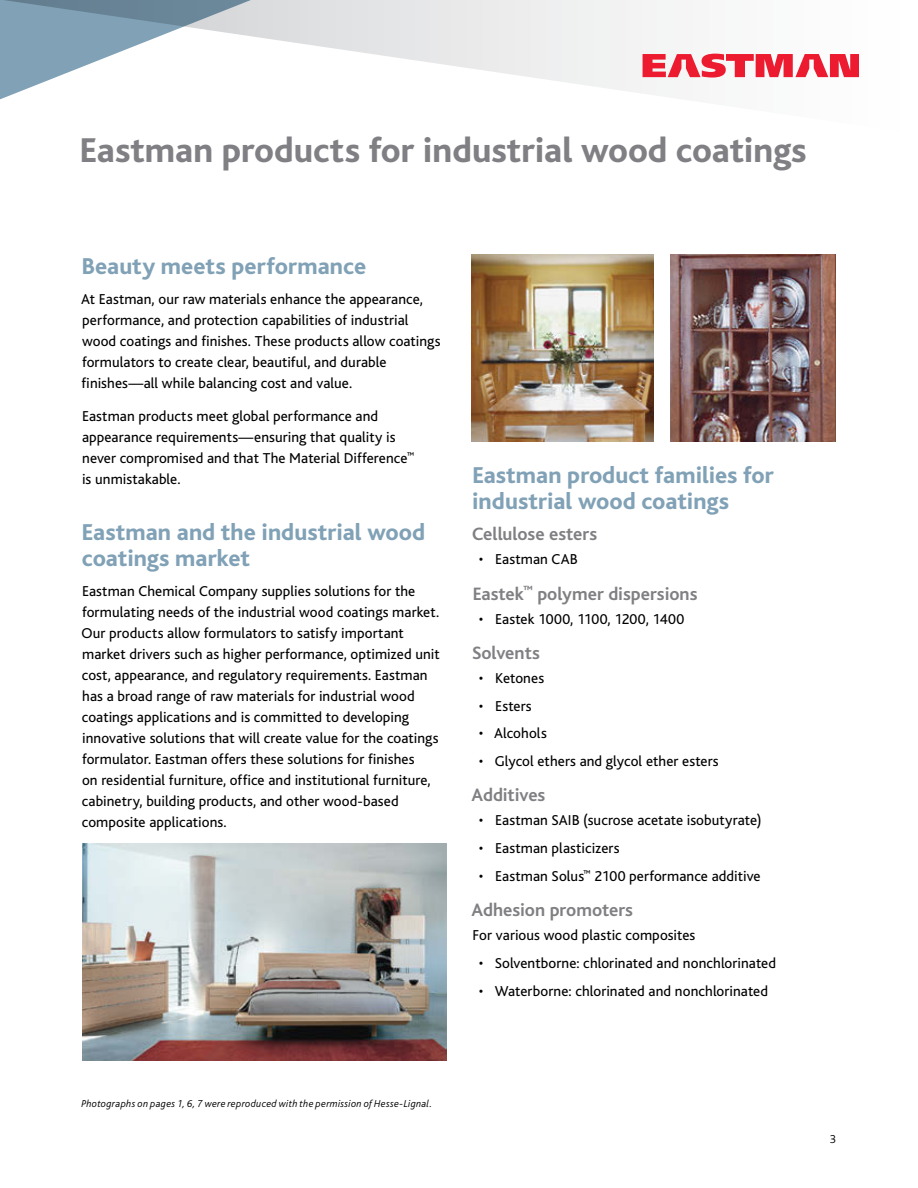
<style>
.page{position:relative;width:918px;height:1188px;background:#fff}
.page>*{position:absolute;margin:0;border:0;box-sizing:border-box;transform-origin:0 0}
.Section_Title{font:800 36px "Bliss";letter-spacing:-.005em;color:#807f83}
.Heads{font:800 24px/26.2px "Bliss";color:#80a1b6}
.Sub_Heads{font:700 18.75px "Bliss";color:#807f83}
.Body_Copy{font:15px/21px "Bliss";letter-spacing:.005em;color:#000}
.Notes{font:300 12px "Bliss";color:#000}
.Notes-2{font:italic 300 10.5px "Bliss";letter-spacing:.02em;color:#000}
</style>
<div class="page">
<svg style="left:0;top:0;width:721px;height:100px"></svg>
<svg style="left:643px;top:54px;width:216px;height:24px"></svg>
<img style="left:82px;top:843px;width:364px;height:218px">
<img style="left:472px;top:254px;width:182px;height:188px">
<img style="left:671px;top:254px;width:165px;height:188px">
<p class="Section_Title" style="left:80px;top:132px;width:728px">Eastman products for industrial wood coatings</p>
<p class="Heads" style="left:82px;top:253px;width:286px">Beauty meets performance</p>
<p class="Body_Copy" style="left:81px;top:289px;width:361px">At Eastman, our raw materials enhance the appearance, performance, and protection capabilities of industrial wood coatings and finishes. These products allow coatings formulators to create clear, beautiful, and durable finishes—all while balancing cost and value.</p>
<p class="Body_Copy" style="left:82px;top:406px;width:334px">Eastman products meet global performance and appearance requirements—ensuring that quality is never compromised and that The Material Difference<sup>™ </sup>is unmistakable.</p>
<p class="Heads" style="left:82px;top:519px;width:345px">Eastman and the industrial wood coatings market</p>
<p class="Body_Copy" style="left:82px;top:581px;width:360px">Eastman Chemical Company supplies solutions for the formulating needs of the industrial wood coatings market.<br>Our products allow formulators to satisfy important market drivers such as higher performance, optimized unit cost, appearance, and regulatory requirements. Eastman has a broad range of raw materials for industrial wood coatings applications and is committed to developing innovative solutions that will create value for the coatings formulator. Eastman offers these solutions for finishes<br>on residential furniture, office and institutional furniture, cabinetry, building products, and other wood-based composite applications.</p>
<p class="Heads" style="left:472px;top:462px;width:303px">Eastman product families for industrial wood coatings</p>
<p class="Sub_Heads" style="left:472px;top:524px;width:126px">Cellulose esters</p>
<p class="Body_Copy" style="left:479px;top:549px;width:100px">• Eastman CAB</p>
<p class="Sub_Heads" style="left:473px;top:584px;width:226px">Eastek<sup>™</sup> polymer dispersions</p>
<p class="Body_Copy" style="left:479px;top:609px;width:207px">• Eastek 1000, 1100, 1200, 1400</p>
<p class="Sub_Heads" style="left:472px;top:643px;width:70px">Solvents</p>
<p class="Body_Copy" style="left:479px;top:668px;width:67px">• Ketones</p>
<p class="Body_Copy" style="left:479px;top:696px;width:54px">• Esters</p>
<p class="Body_Copy" style="left:479px;top:723px;width:70px">• Alcohols</p>
<p class="Body_Copy" style="left:479px;top:751px;width:241px">• Glycol ethers and glycol ether esters</p>
<p class="Sub_Heads" style="left:472px;top:786px;width:75px">Additives</p>
<p class="Body_Copy" style="left:479px;top:810px;width:284px">• Eastman SAIB (sucrose acetate isobutyrate)</p>
<p class="Body_Copy" style="left:479px;top:838px;width:142px">• Eastman plasticizers</p>
<p class="Body_Copy" style="left:479px;top:866px;width:283px">• Eastman Solus<sup>™</sup> 2100 performance additive</p>
<p class="Sub_Heads" style="left:472px;top:900px;width:163px">Adhesion promoters</p>
<p class="Body_Copy" style="left:473px;top:925px;width:224px">For various wood plastic composites</p>
<p class="Body_Copy" style="left:479px;top:953px;width:299px">• Solventborne: chlorinated and nonchlorinated</p>
<p class="Body_Copy" style="left:479px;top:981px;width:291px">• Waterborne: chlorinated and nonchlorinated</p>
<p class="Notes-2" style="left:81px;top:1098px;width:352px">Photographs on pages 1, 6, 7 were reproduced with the permission of Hesse-Lignal.</p>
<p class="Notes" style="left:830px;top:1133px;width:8px">3</p>
</div>
